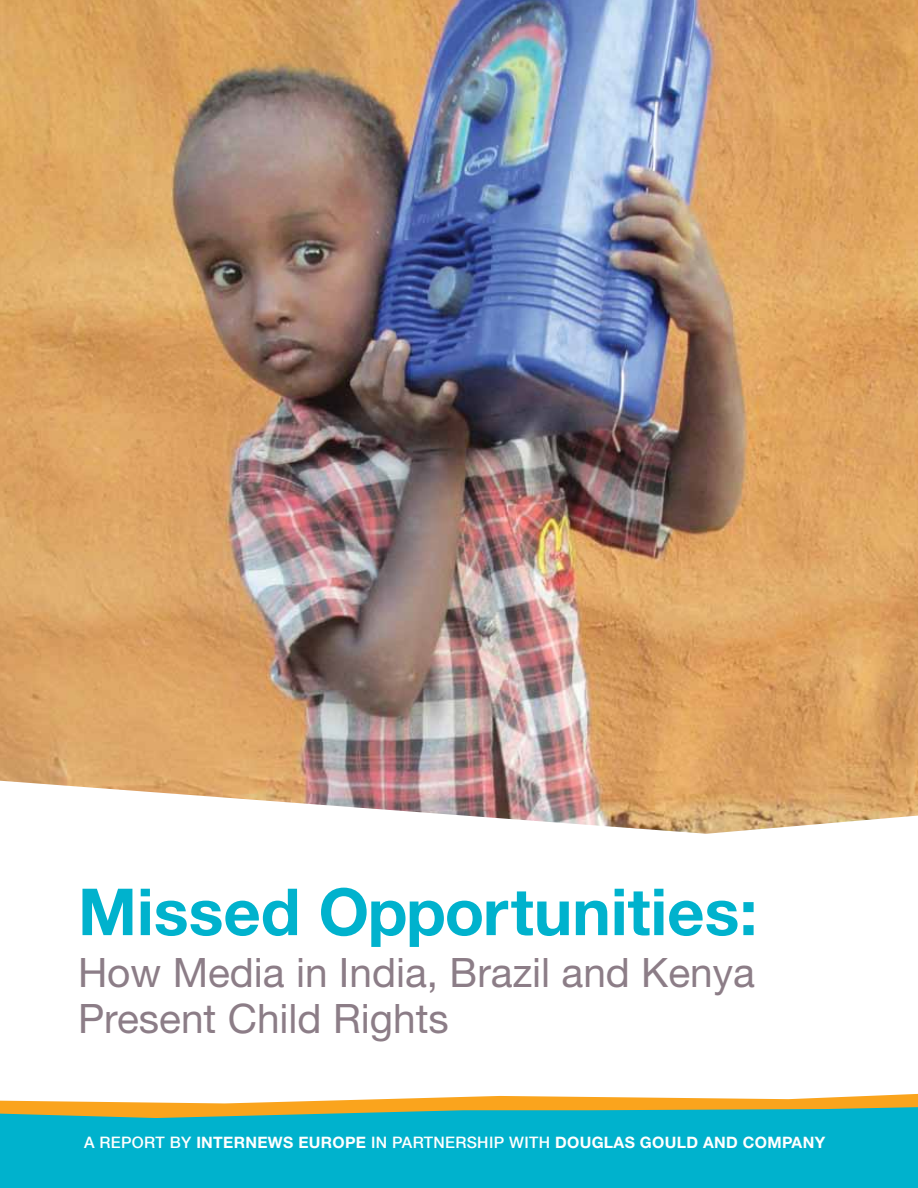
<style>
.page{position:relative;width:918px;height:1188px;background:#fff}
.page>*{position:absolute;margin:0;border:0;box-sizing:border-box;transform-origin:0 0}
.t1{font:700 64.95px "Helvetica Neue LT Std";color:#00b2cd}
.t2{font:40.65px/46px "Helvetica Neue LT Std";color:#8c7d87}
.t3{font:700 15.75px "Helvetica Neue LT Std";letter-spacing:.02em;color:#fff}
.s1{font-family:"Helvetica Neue";font-weight:500}
</style>
<div class="page">
<img style="left:0;top:0;width:918px;height:834px">
<svg style="left:0;top:1094px;width:918px;height:13px;fill:#faa41d"></svg>
<svg style="left:0;top:1107px;width:918px;height:81px;background:#10b1c1"></svg>
<h1 class="t1" style="left:78px;top:872px;width:681px">MISSED OPPORTUNITIES:</h1>
<h2 class="t2" style="left:78px;top:949px;width:678px">How Media in India, Brazil and Kenya<br>Present Child Rights</h2>
<p class="t3" style="left:84px;top:1133px;width:743px"><span class="s1">A REPORT BY</span> INTERNEWS EUROPE <span class="s1">IN PARTNERSHIP WITH</span> DOUGLAS GOULD AND COM PANY</p>
</div>
